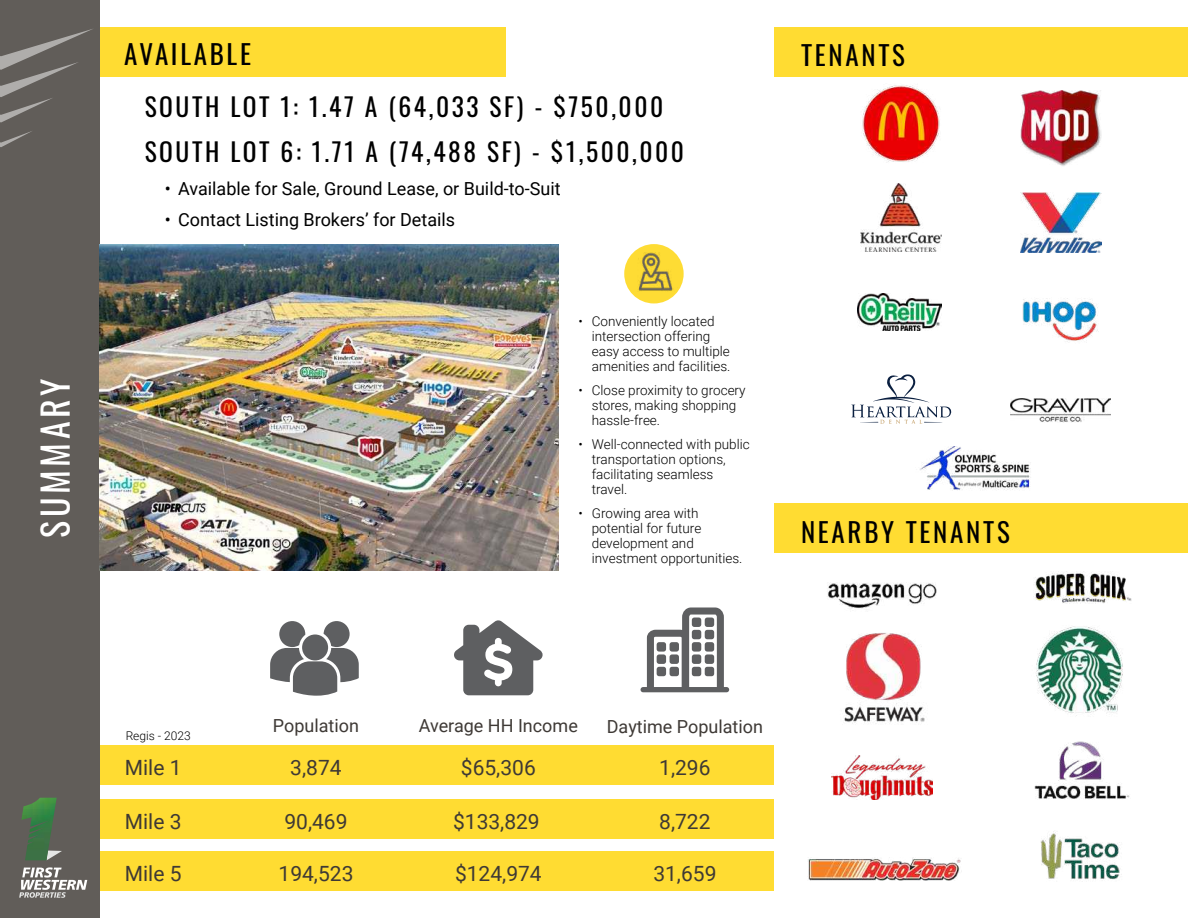
<style>
.page{position:relative;width:1188px;height:918px;background:#fff}
.page>*{position:absolute;margin:0;border:0;box-sizing:border-box;transform-origin:0 0}
.t1{font:36px "Oswald";letter-spacing:.1em;color:#fff}
.t2{font:27px "Oswald";letter-spacing:.1em;color:#000}
.t3{font:25.5px/44.7px "Oswald";letter-spacing:.1em;color:#000}
.t4{font:21px "Roboto";color:#3e3935}
.t5{font:18px "Roboto";color:#000}
.t6{font:18px "Roboto";color:#3e3935}
.t7{font:300 13.5px/15px "Roboto";color:#000}
.t8{font:300 12px "Roboto";color:#000}
</style>
<div class="page">
<div style="left:89px;top:799px;width:685px;height:39px;background:#ffdc32"></div>
<div style="left:89px;top:851px;width:685px;height:40px;background:#ffdc32"></div>
<div style="left:89px;top:745px;width:685px;height:39px;background:#ffdc32"></div>
<svg style="left:641px;top:608px;width:88px;height:84px"></svg>
<div style="left:692px;top:618px;width:9px;height:9px;background:#5e5f61;border-radius:3px"></div>
<div style="left:692px;top:630px;width:9px;height:9px;background:#5e5f61;border-radius:3px"></div>
<div style="left:692px;top:642px;width:9px;height:10px;background:#5e5f61;border-radius:3px"></div>
<div style="left:705px;top:618px;width:9px;height:9px;background:#5e5f61;border-radius:3px"></div>
<div style="left:705px;top:630px;width:9px;height:9px;background:#5e5f61;border-radius:3px"></div>
<div style="left:705px;top:642px;width:9px;height:10px;background:#5e5f61;border-radius:3px"></div>
<div style="left:692px;top:654px;width:9px;height:10px;background:#5e5f61;border-radius:3px"></div>
<div style="left:692px;top:667px;width:9px;height:9px;background:#5e5f61;border-radius:3px"></div>
<div style="left:705px;top:654px;width:9px;height:10px;background:#5e5f61;border-radius:3px"></div>
<div style="left:705px;top:667px;width:9px;height:9px;background:#5e5f61;border-radius:3px"></div>
<div style="left:657px;top:642px;width:9px;height:10px;background:#5e5f61;border-radius:3px"></div>
<div style="left:670px;top:642px;width:9px;height:10px;background:#5e5f61;border-radius:3px"></div>
<div style="left:657px;top:654px;width:9px;height:10px;background:#5e5f61;border-radius:3px"></div>
<div style="left:657px;top:667px;width:9px;height:9px;background:#5e5f61;border-radius:3px"></div>
<div style="left:670px;top:654px;width:9px;height:10px;background:#5e5f61;border-radius:3px"></div>
<div style="left:670px;top:667px;width:9px;height:9px;background:#5e5f61;border-radius:3px"></div>
<svg style="left:454px;top:620px;width:89px;height:75px"></svg>
<svg style="left:270px;top:621px;width:89px;height:75px"></svg>
<div style="left:100px;top:27px;width:406px;height:49px;background:#ffdc32"></div>
<div style="left:0;top:0;width:100px;height:918px;background:#615d59"></div>
<svg style="left:19px;top:867px;width:68px;height:31px"></svg>
<svg style="left:57px;top:850px;width:5px;height:4px"></svg>
<img style="left:21px;top:798px;width:36px;height:62px">
<svg style="left:0;top:29px;width:93px;height:94px"></svg>
<svg style="left:0;top:131px;width:32px;height:16px"></svg>
<img style="left:861px;top:183px;width:81px;height:69px">
<img style="left:1022px;top:298px;width:76px;height:44px">
<img style="left:857px;top:293px;width:85px;height:38px">
<svg style="left:851px;top:374px;width:100px;height:50px"></svg>
<img style="left:920px;top:446px;width:111px;height:44px">
<img style="left:844px;top:633px;width:81px;height:91px">
<img style="left:1034px;top:741px;width:96px;height:58px">
<img style="left:808px;top:858px;width:153px;height:23px">
<img style="left:862px;top:85px;width:78px;height:77px">
<img style="left:1020px;top:193px;width:81px;height:60px">
<img style="left:1011px;top:398px;width:100px;height:25px">
<img style="left:1020px;top:90px;width:81px;height:76px">
<img style="left:1036px;top:626px;width:87px;height:90px">
<img style="left:832px;top:755px;width:100px;height:44px">
<img style="left:1041px;top:831px;width:81px;height:49px">
<img style="left:1035px;top:572px;width:97px;height:32px">
<img style="left:827px;top:583px;width:110px;height:26px">
<img style="left:99px;top:245px;width:459px;height:326px">
<div style="left:774px;top:27px;width:414px;height:49px;background:#ffdc32"></div>
<div style="left:774px;top:503px;width:414px;height:50px;background:#ffdc32"></div>
<div style="left:624px;top:244px;width:60px;height:59px;background:#fedc34;border-radius:50%"></div>
<img style="left:632px;top:252px;width:48px;height:40px">
<h1 class="t1" style="left:23px;top:538px;width:161px;rotate:-90deg">SUMMARY</h1>
<h2 class="t2" style="left:124px;top:30px;width:128px">AVAILABLE</h2>
<h3 class="t3" style="left:145px;top:82px;width:541px">SOUTH LOT 1: 1.47 A (64,033 SF) - $750,000<br>SOUTH LOT 6: 1.71 A (74,488 SF) - $1,500,000</h3>
<h3 class="t5" style="left:165px;top:176px;width:397px">• Available for Sale, Ground Lease, or Build-to-Suit</h3>
<h3 class="t5" style="left:165px;top:206px;width:292px">• Contact Listing Brokers’ for Details</h3>
<p class="t7" style="left:592px;top:313px;width:140px;text-indent:-14px">• Conveniently located intersection offering easy access to multiple amenities and facilities.</p>
<p class="t7" style="left:592px;top:382px;width:155px;text-indent:-14px">• Close proximity to grocery stores, making shopping hassle-free.</p>
<p class="t7" style="left:592px;top:436px;width:159px;text-indent:-14px">• Well-connected with public transportation options, facilitating seamless travel.</p>
<p class="t7" style="left:592px;top:505px;width:152px;text-indent:-14px">• Growing area with potential for future development and investment opportunities.</p>
<h2 class="t2" style="left:801px;top:31px;width:106px">TENANTS</h2>
<h2 class="t2" style="left:801px;top:508px;width:210px">NEARBY TENANTS</h2>
<p class="t8" style="left:126px;top:728px;width:67px">Regis - 2023</p>
<h3 class="t4" style="left:125px;top:753px;width:58px">Mile 1</h3>
<h3 class="t4" style="left:125px;top:807px;width:58px">Mile 3</h3>
<h3 class="t4" style="left:125px;top:859px;width:58px">Mile 5</h3>
<h3 class="t6" style="left:273px;top:713px;width:88px">Population</h3>
<h3 class="t6" style="left:419px;top:713px;width:161px">Average HH Income</h3>
<h3 class="t6" style="left:607px;top:714px;width:158px">Daytime Population</h3>
<h3 class="t4" style="left:290px;top:753px;width:53px">3,874</h3>
<h3 class="t4" style="left:461px;top:753px;width:76px">$65,306</h3>
<h3 class="t4" style="left:659px;top:753px;width:53px">1,296</h3>
<h3 class="t4" style="left:284px;top:807px;width:65px">90,469</h3>
<h3 class="t4" style="left:453px;top:807px;width:88px">$133,829</h3>
<h3 class="t4" style="left:659px;top:807px;width:53px">8,722</h3>
<h3 class="t4" style="left:279px;top:859px;width:76px">194,523</h3>
<h3 class="t4" style="left:455px;top:859px;width:88px">$124,974</h3>
<h3 class="t4" style="left:653px;top:859px;width:65px">31,659</h3>
</div>
